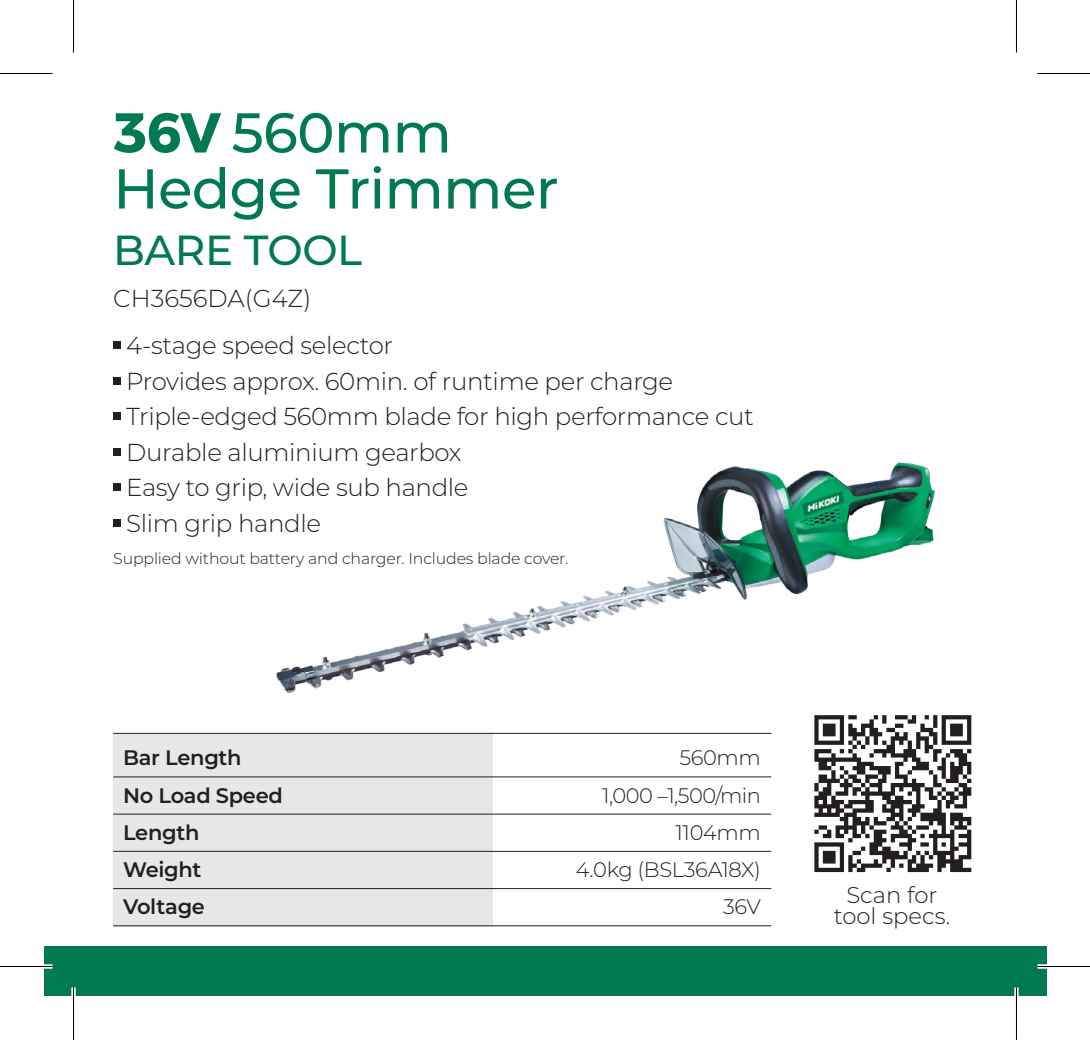
<style>
.page{position:relative;width:1090px;height:1040px;background:#fff}
.page>*{position:absolute;margin:0;border:0;box-sizing:border-box;transform-origin:0 0}
.t1{font:500 56px/56px "Montserrat";letter-spacing:-.01em;color:#017951}
.t2{font:500 42px "Montserrat";letter-spacing:-.01em;color:#017951}
.t3{font:300 24.5px/35.4px "Montserrat";letter-spacing:-.015em;color:#231f20}
.t4{font:300 22.75px/21px "Montserrat";color:#231f20;text-align:center}
.t5{font:300 21px "Montserrat";letter-spacing:-.015em;color:#231f20}
.t6{font:600 21px "Montserrat";letter-spacing:-.015em;color:#231f20}
.t7{font:300 15.75px "Montserrat";letter-spacing:-.01em;color:#231f20}
.s1{font-weight:700}
</style>
<div class="page">
<div style="left:44px;top:947px;width:1002px;height:49px;background:#017951"></div>
<img style="left:276px;top:462px;width:660px;height:231px">
<div style="left:113px;top:733px;width:380px;height:193px;background:#e6e7e9"></div>
<div style="left:113px;top:342px;width:8px;height:7px;background:#231f20"></div>
<div style="left:113px;top:377px;width:8px;height:8px;background:#231f20"></div>
<div style="left:113px;top:413px;width:8px;height:7px;background:#231f20"></div>
<div style="left:113px;top:448px;width:8px;height:7px;background:#231f20"></div>
<div style="left:113px;top:483px;width:8px;height:8px;background:#231f20"></div>
<div style="left:113px;top:519px;width:8px;height:7px;background:#231f20"></div>
<hr style="left:113px;top:733px;width:658px;height:1px;background:#231f20">
<hr style="left:113px;top:776px;width:658px;height:1px;background:#231f20">
<hr style="left:113px;top:813px;width:658px;height:2px;background:#231f20">
<hr style="left:113px;top:851px;width:658px;height:1px;background:#231f20">
<hr style="left:113px;top:888px;width:658px;height:1px;background:#231f20">
<hr style="left:113px;top:925px;width:658px;height:1px;background:#231f20">
<svg style="left:814px;top:715px;width:157px;height:157px"></svg>
<div style="left:0;top:964px;width:52px;height:5px;background:#fff"></div>
<div style="left:1037px;top:964px;width:53px;height:5px;background:#fff"></div>
<div style="left:71px;top:987px;width:5px;height:53px;background:#fff"></div>
<hr style="left:1014px;top:987px;width:4px;height:53px;background:#fff">
<hr style="left:0;top:73px;width:52px;height:1px;background:#000">
<hr style="left:1037px;top:73px;width:53px;height:1px;background:#000">
<hr style="left:0;top:966px;width:52px;height:1px;background:#000">
<hr style="left:1037px;top:966px;width:53px;height:1px;background:#000">
<hr style="left:73px;top:0;width:1px;height:52px;background:#000">
<hr style="left:73px;top:987px;width:1px;height:53px;background:#000">
<hr style="left:1015px;top:0;width:2px;height:52px;background:#000">
<hr style="left:1015px;top:987px;width:2px;height:53px;background:#000">
<h1 class="t1" style="left:113px;top:102px;width:447px"><span class="s1">36V</span> 560mm<br>Hedge Trimmer</h1>
<h2 class="t2" style="left:113px;top:220px;width:250px">BARE TOOL</h2>
<p class="t3" style="left:126px;top:273px;width:268px;line-height:47.9px;text-indent:-13px">CH3656DA(G4Z)<br>4-stage speed selector</p>
<p class="t3" style="left:126px;top:363px;width:629px">Provides approx. 60min. of runtime per charge Triple-edged 560mm blade for high performance cut Durable aluminium gearbox<br>Easy to grip, wide sub handle<br>Slim grip handle</p>
<p class="t7" style="left:113px;top:548px;width:456px">Supplied without battery and charger. Includes blade cover.</p>
<p class="t6" style="left:123px;top:743px;width:120px">Bar Length</p>
<p class="t5" style="left:679px;top:744px;width:83px">560mm</p>
<p class="t6" style="left:123px;top:780px;width:161px">No Load Speed</p>
<p class="t5" style="left:602px;top:781px;width:160px">1,000 –1,500/min</p>
<p class="t6" style="left:123px;top:817px;width:78px">Length</p>
<p class="t5" style="left:675px;top:818px;width:87px">1104mm</p>
<p class="t6" style="left:123px;top:855px;width:80px">Weight</p>
<p class="t5" style="left:576px;top:855px;width:187px">4.0kg (BSL36A18X)</p>
<p class="t6" style="left:123px;top:892px;width:83px">Voltage</p>
<p class="t5" style="left:723px;top:892px;width:39px">36V</p>
<p class="t4" style="left:833px;top:884px;width:118px">Scan for tool specs.</p>
</div>
